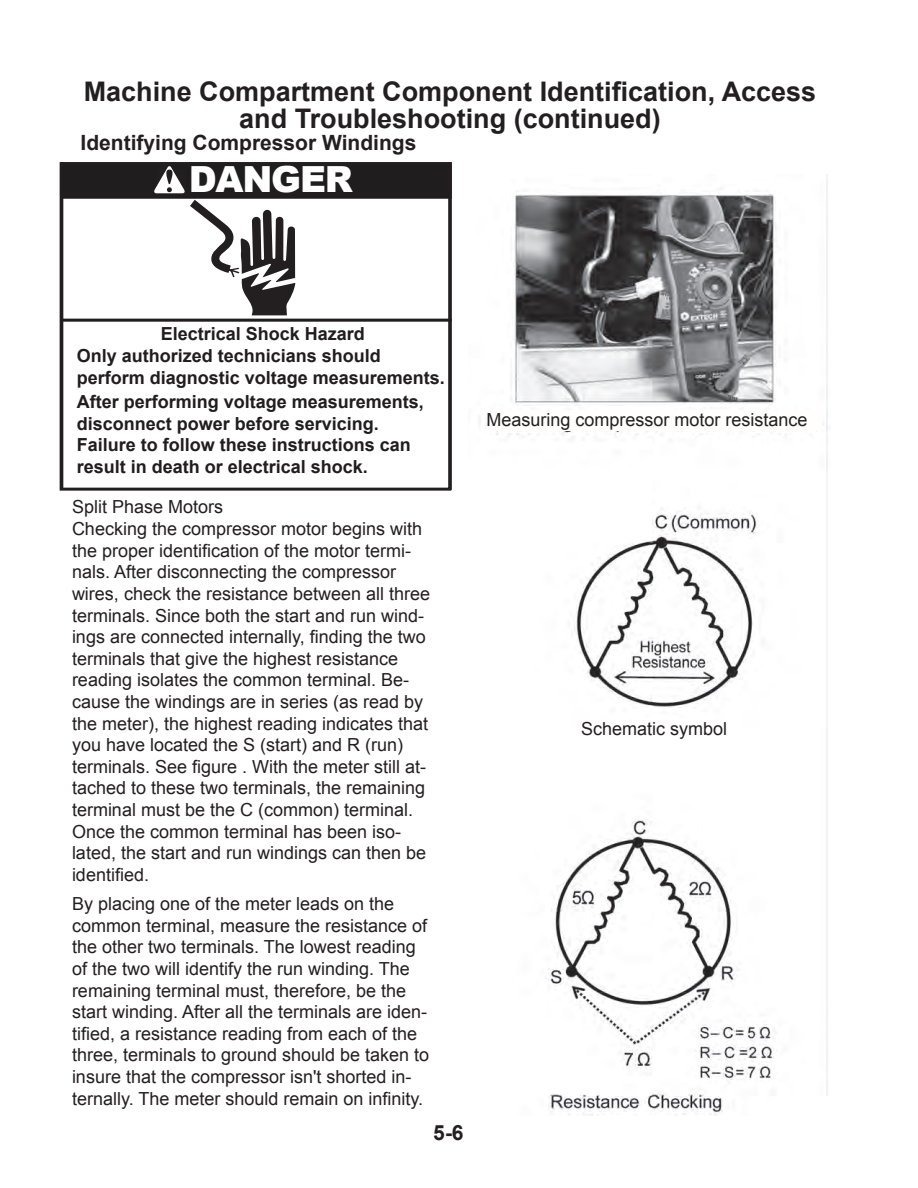
<style>
.page{position:relative;width:918px;height:1188px;background:#fff}
.page>*{position:absolute;margin:0;border:0;box-sizing:border-box;transform-origin:0 0}
.t1{font:900 36px "Arial";letter-spacing:-.035em;color:#fff}
.t2{font:700 27px/27px "Arial";color:#231f20;text-align:center}
.t3{font:700 21px "Arial";color:#231f20}
.t4{font:18px/21.6px "Arial";color:#231f20}
.t5{font:700 18px/21.6px "Arial";color:#201d1e}
</style>
<div class="page">
<img style="left:479px;top:177px;width:349px;height:938px">
<div style="left:489px;top:410px;width:333px;height:21px;background:#fffefd"></div>
<svg style="left:64px;top:162px;width:388px;height:327px"></svg>
<hr style="left:60px;top:319px;width:392px;height:3px;background:#201d1e">
<svg style="left:153px;top:166px;width:142px;height:149px"></svg>
<div style="left:60px;top:162px;width:391px;height:329px;border:3px solid #231f20"></div>
<h2 class="t2" style="left:84px;top:79px;width:734px">Machine Compartment Component Identification, Access and Troubleshooting (continued)</h2>
<p class="t3" style="left:81px;top:129px;width:337px">Identifying Compressor Windings</p>
<h1 class="t1" style="left:189px;top:153px;width:166px">DANGER</h1>
<p class="t5" style="left:77px;top:324px;width:370px;text-indent:84px">Electrical Shock Hazard<br>Only authorized technicians should perform diagnostic voltage measurements.</p>
<p class="t5" style="left:77px;top:391px;width:349px">After performing voltage measurements, disconnect power before servicing.<br>Failure to follow these instructions can result in death or electrical shock.</p>
<p class="t4" style="left:72px;top:496px;width:153px">Split Phase Motors</p>
<p class="t4" style="left:72px;top:518px;width:360px">Checking the compressor motor begins with the proper identification of the motor termi&shy;nals. After disconnecting the compressor wires, check the resistance between all three terminals. Since both the start and run wind&shy;ings are connected internally, finding the two terminals that give the highest resistance reading isolates the common terminal. Be&shy;cause the windings are in series (as read by the meter), the highest reading indicates that you have located the S (start) and R (run) terminals. See figure . With the meter still at&shy;tached to these two terminals, the remaining terminal must be the C (common) terminal.<br>Once the common terminal has been iso&shy;lated, the start and run windings can then be identified.</p>
<p class="t4" style="left:72px;top:893px;width:359px">By placing one of the meter leads on the common terminal, measure the resistance of the other two terminals. The lowest reading of the two will identify the run winding. The remaining terminal must, therefore, be the start winding. After all the terminals are iden&shy;tified, a resistance reading from each of the three, terminals to ground should be taken to insure that the compressor isn't shorted in&shy;ternally. The meter should remain on infinity.</p>
<p class="t3" style="left:433px;top:1119px;width:32px">5-6</p>
<p class="t4" style="left:486px;top:409px;width:323px">Measuring compressor motor resistance</p>
<p class="t4" style="left:581px;top:718px;width:148px">Schematic symbol</p>
</div>
